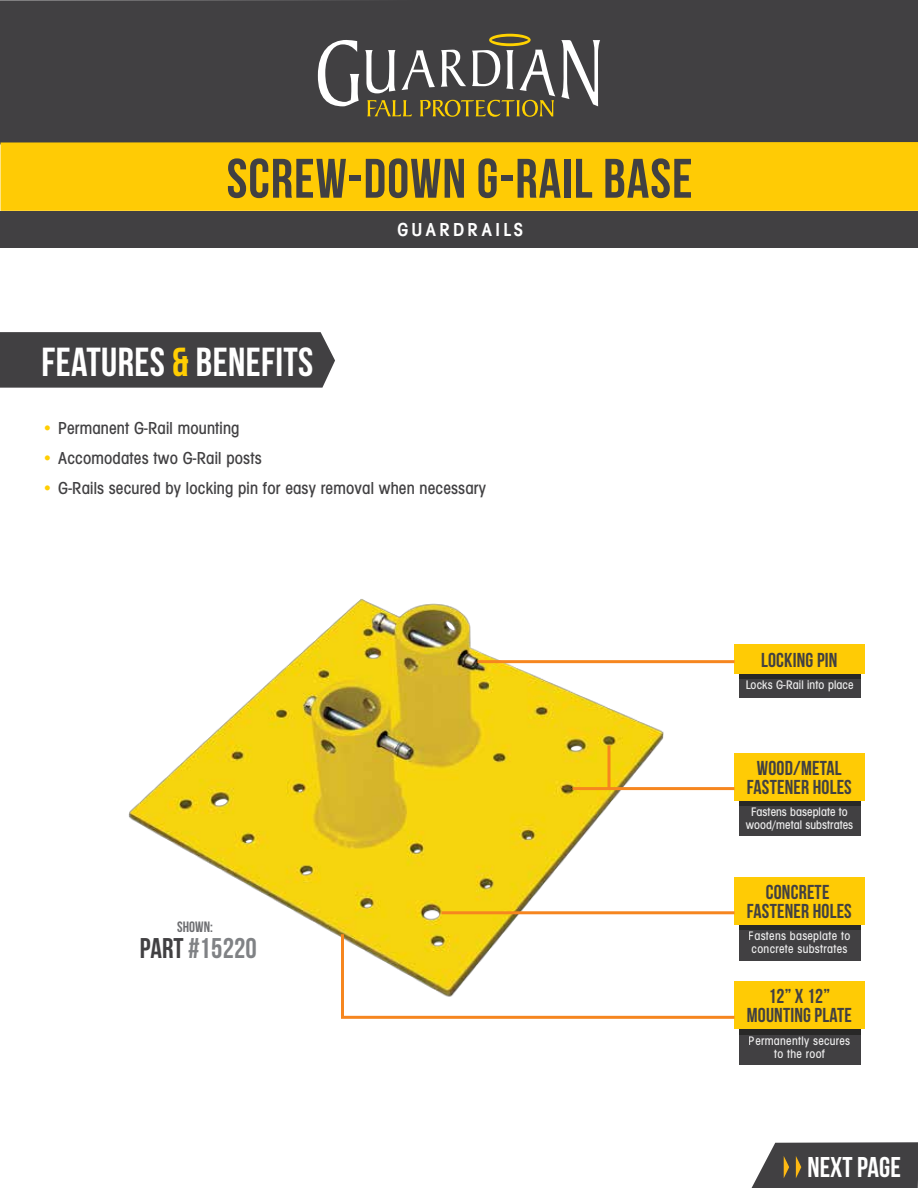
<style>
.page{position:relative;width:918px;height:1188px;background:#fff}
.page>*{position:absolute;margin:0;border:0;box-sizing:border-box;transform-origin:0 0}
.t1{font:700 55.5px "Bebas Neue";letter-spacing:.02em;color:#414042}
.t2{font:700 40.5px "Bebas Neue";letter-spacing:.01em;color:#fff}
.t3{font:700 28.5px "Bebas Neue";color:#808285}
.t4{font:700 28.5px "Bebas Neue";color:#fff}
.t5{font:700 20.1px/19.2px "Bebas Neue";letter-spacing:.01em;color:#414042;text-align:center}
.t6{font:600 condensed 19.5px "Avant Gard EF";letter-spacing:.17em;color:#fff}
.t7{font:500 condensed 18px "Avant Gard EF";letter-spacing:.01em;color:#414042}
.t8{font:700 15px "Bebas Neue";color:#6d6e71}
.t9{font:500 condensed 12.9px/12.9px "Avant Gard EF";letter-spacing:.025em;color:#fff}
.t10{font:500 condensed 12.9px/12.9px "Avant Gard EF";letter-spacing:.005em;color:#fff;text-align:center}
.s1{color:#ffce02}
.s2{color:#414042}
</style>
<div class="page">
<div style="left:0;top:0;width:918px;height:145px;background:#414042"></div>
<div style="left:1px;top:142px;width:917px;height:69px;background:#ffcb05"></div>
<svg style="left:751px;top:1142px;width:167px;height:46px"></svg>
<svg style="left:318px;top:40px;width:41px;height:66px"></svg>
<svg style="left:561px;top:40px;width:39px;height:66px"></svg>
<svg style="left:365px;top:34px;width:190px;height:83px"></svg>
<div style="left:0;top:332px;width:335px;height:56px;background:#414042"></div>
<div style="left:0;top:211px;width:918px;height:36px;background:#414042"></div>
<img style="left:128px;top:599px;width:564px;height:338px">
<div style="left:739px;top:657px;width:121px;height:40px;background:#414042"></div>
<div style="left:739px;top:671px;width:122px;height:8px;background:#282827"></div>
<div style="left:735px;top:644px;width:130px;height:30px;background:#ffcb05"></div>
<hr style="left:478px;top:660px;width:257px;height:3px;background:#f6861f">
<div style="left:739px;top:908px;width:121px;height:52px;background:#414042"></div>
<div style="left:739px;top:922px;width:122px;height:8px;background:#282827"></div>
<div style="left:735px;top:877px;width:130px;height:48px;background:#ffcb05"></div>
<hr style="left:442px;top:911px;width:293px;height:3px;background:#f6861f">
<div style="left:739px;top:1012px;width:121px;height:53px;background:#414042"></div>
<div style="left:739px;top:1026px;width:122px;height:8px;background:#282827"></div>
<div style="left:735px;top:982px;width:130px;height:47px;background:#ffcb05"></div>
<svg style="left:340px;top:931px;width:398px;height:89px"></svg>
<div style="left:739px;top:784px;width:121px;height:52px;background:#414042"></div>
<svg style="left:739px;top:800px;width:122px;height:6px"></svg>
<div style="left:735px;top:753px;width:130px;height:47px;background:#ffcb05"></div>
<hr style="left:573px;top:787px;width:162px;height:3px;background:#f6861f">
<hr style="left:608px;top:745px;width:2px;height:44px;background:#f6861f">
<h1 class="t1" style="left:227px;top:148px;width:467px">SCREW-DOWN G-RAIL BASE</h1>
<h2 class="t2" style="left:41px;top:339px;width:273px">FEATURES <span class="s1">&amp;</span> BENEFITS</h2>
<p class="t6" style="left:398px;top:218px;width:127px">GUARDRAILS</p>
<p class="t7" style="left:41px;top:418px;width:200px"><span class="s1">•</span> Permanent G-Rail mounting</p>
<p class="t7" style="left:41px;top:448px;width:222px"><span class="s1">•</span> Accomodates two G-Rail posts</p>
<p class="t7" style="left:41px;top:478px;width:446px"><span class="s1">•</span> G-Rails secured by locking pin for easy removal when necessary</p>
<p class="t8" style="left:177px;top:919px;width:37px">SHOWN:</p>
<h3 class="t3" style="left:140px;top:932px;width:118px"><span class="s2">PART</span> #15220</h3>
<p class="t5" style="left:761px;top:650px;width:78px">LOCKING PIN</p>
<p class="t9" style="left:745px;top:678px;width:110px">Locks G-Rail into place</p>
<p class="t5" style="left:747px;top:758px;width:107px">WOOD/METAL<br>FASTENER HOLES</p>
<p class="t10" style="left:746px;top:805px;width:109px">Fastens baseplate to wood/metal substrates</p>
<p class="t5" style="left:747px;top:882px;width:107px">CONCRETE<br>FASTENER HOLES</p>
<p class="t9" style="left:749px;top:930px;width:103px">Fastens baseplate to concrete substrates</p>
<p class="t5" style="left:747px;top:987px;width:107px">12” X 12”<br>MOUNTING PLATE</p>
<p class="t9" style="left:749px;top:1034px;width:103px;text-align:center">Permanently secures to the roof</p>
<h3 class="t4" style="left:808px;top:1151px;width:95px">NEXT PAGE</h3>
</div>
